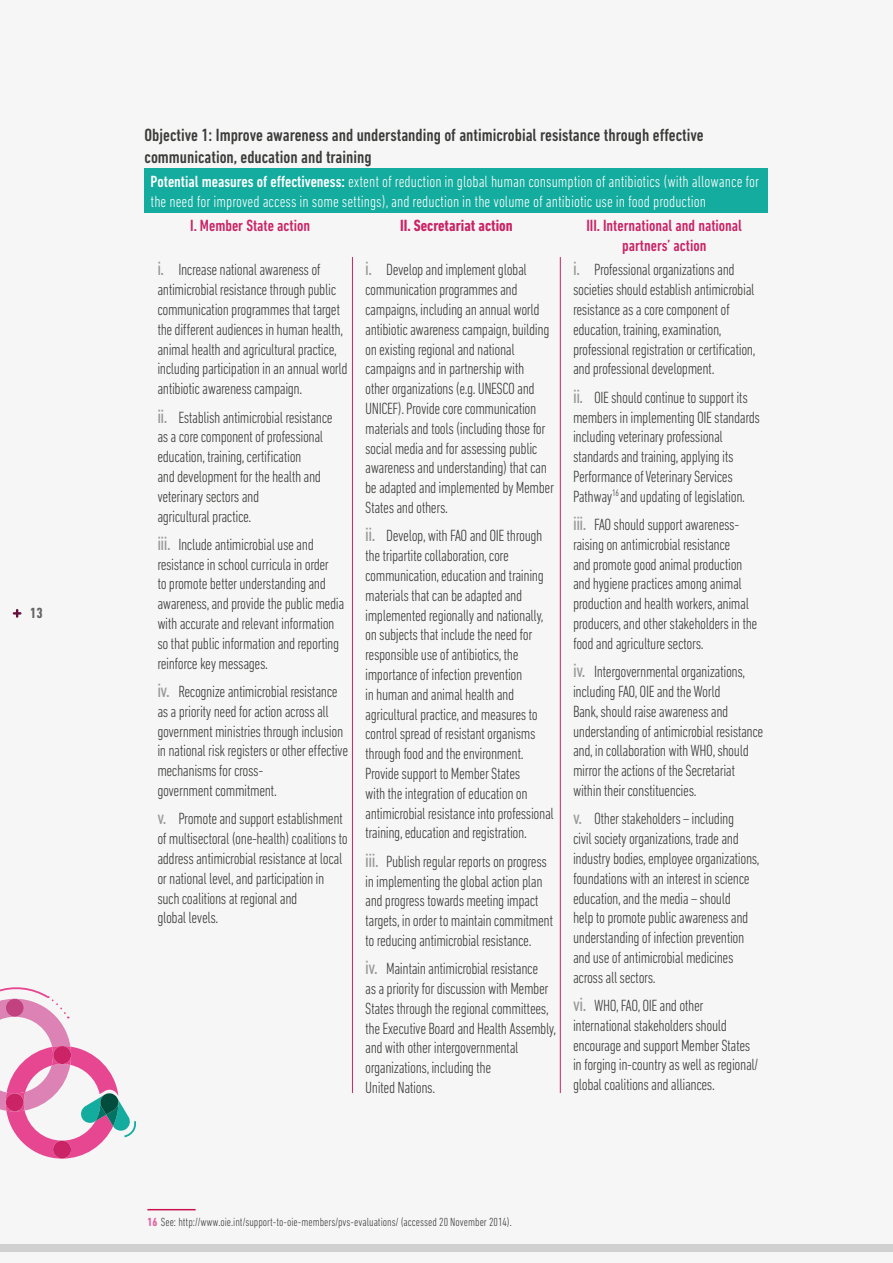
<style>
.page{position:relative;width:893px;height:1263px;background:#f6f6f6}
.page>*{position:absolute;margin:0;border:0;box-sizing:border-box;transform-origin:0 0}
.t1{font:500 condensed 18px/21.6px "DIN Next LT Pro";color:#3c3c3b}
.t2{font:300 condensed 16.5px/19.8px "DIN Next LT Pro";letter-spacing:-.025em;color:#3c3c3b}
.t3{font:300 condensed 16.5px/19.8px "DIN Next LT Pro";color:#fff}
.t4{font:500 condensed 16.5px/19.8px "DIN Next LT Pro";color:#ca2366;text-align:center}
.t5{font:700 condensed 16.5px "DIN Next LT Pro";color:#ca2366}
.t6{font:700 condensed 15px "DIN Next LT Pro";color:#646363}
.t7{font:300 condensed 12px "DIN Next LT Pro";color:#3c3c3b}
.s1{font-weight:500}
.s2{font-weight:400;font-size:19.5px;color:#989898}
.s3{font-weight:700;color:#e55f9e}
</style>
<div class="page">
<div style="left:0;top:1244px;width:893px;height:7px;background:#d0d0d0"></div>
<svg style="left:13px;top:609px;width:9px;height:9px"></svg>
<div style="left:145px;top:169px;width:623px;height:44px;background:#14ac9f"></div>
<hr style="left:352px;top:257px;width:1px;height:836px;background:#ca2366">
<hr style="left:560px;top:257px;width:1px;height:836px;background:#ca2366">
<hr style="left:147px;top:1209px;width:49px;height:1px;background:#cc1352">
<svg style="left:0;top:987px;width:136px;height:171px"></svg>
<div style="left:6px;top:1093px;width:18px;height:18px;background:#ca2366;border-radius:50%"></div>
<p class="t6" style="left:30px;top:604px;width:14px">13</p>
<p class="t1" style="left:145px;top:124px;width:561px">Objective 1: Improve awareness and understanding of antimicrobial resistance through effective communication, education and training</p>
<p class="t3" style="left:151px;top:171px;width:610px"><span class="s1">Potential measures of effectiveness:</span> extent of reduction in global human consumption of antibiotics (with allowance for the need for improved access in some settings), and reduction in the volume of antibiotic use in food production</p>
<p class="t4" style="left:190px;top:216px;width:121px">I. Member State action</p>
<p class="t5" style="left:400px;top:216px;width:114px">II. Secretariat action</p>
<p class="t4" style="left:586px;top:216px;width:157px">III. International and national partners’ action</p>
<p class="t2" style="left:157px;top:260px;width:192px"><span class="s2">i.</span> Increase national awareness of antimicrobial resistance through public communication programmes that target the different audiences in human health, animal health and agricultural practice, including participation in an annual world antibiotic awareness campaign.</p>
<p class="t2" style="left:157px;top:407px;width:177px"><span class="s2">ii.</span> Establish antimicrobial resistance as a core component of professional education, training, certification<br>and development for the health and veterinary sectors and<br>agricultural practice.</p>
<p class="t2" style="left:157px;top:534px;width:188px"><span class="s2">iii.</span> Include antimicrobial use and resistance in school curricula in order<br>to promote better understanding and awareness, and provide the public media with accurate and relevant information so that public information and reporting reinforce key messages.</p>
<p class="t2" style="left:157px;top:681px;width:192px"><span class="s2">iv.</span> Recognize antimicrobial resistance as a priority need for action across all government ministries through inclusion in national risk registers or other effective mechanisms for cross-<br>government commitment.</p>
<p class="t2" style="left:157px;top:809px;width:192px"><span class="s2">v.</span> Promote and support establishment of multisectoral (one-health) coalitions to address antimicrobial resistance at local or national level, and participation in such coalitions at regional and<br>global levels.</p>
<p class="t2" style="left:365px;top:260px;width:190px"><span class="s2">i.</span> Develop and implement global communication programmes and campaigns, including an annual world antibiotic awareness campaign, building on existing regional and national campaigns and in partnership with<br>other organizations (e.g. UNESCO and UNICEF). Provide core communication materials and tools (including those for social media and for assessing public awareness and understanding) that can be adapted and implemented by Member States and others.</p>
<p class="t2" style="left:365px;top:526px;width:190px"><span class="s2">ii.</span> Develop, with FAO and OIE through the tripartite collaboration, core communication, education and training materials that can be adapted and implemented regionally and nationally, on subjects that include the need for responsible use of antibiotics, the importance of infection prevention<br>in human and animal health and agricultural practice, and measures to control spread of resistant organisms through food and the environment.<br>Provide support to Member States<br>with the integration of education on antimicrobial resistance into professional training, education and registration.</p>
<p class="t2" style="left:365px;top:851px;width:190px"><span class="s2">iii.</span> Publish regular reports on progress in implementing the global action plan and progress towards meeting impact targets, in order to maintain commitment to reducing antimicrobial resistance.</p>
<p class="t2" style="left:365px;top:958px;width:192px"><span class="s2">iv.</span> Maintain antimicrobial resistance<br>as a priority for discussion with Member States through the regional committees, the Executive Board and Health Assembly, and with other intergovernmental organizations, including the<br>United Nations.</p>
<p class="t2" style="left:573px;top:260px;width:184px"><span class="s2">i.</span> Professional organizations and societies should establish antimicrobial resistance as a core component of education, training, examination, professional registration or certification, and professional development.</p>
<p class="t2" style="left:573px;top:387px;width:189px"><span class="s2">ii.</span> OIE should continue to support its members in implementing OIE standards including veterinary professional standards and training, applying its Performance of Veterinary Services Pathway<sup>16</sup> and updating of legislation.</p>
<p class="t2" style="left:573px;top:514px;width:186px"><span class="s2">iii.</span> FAO should support awareness&shy;raising on antimicrobial resistance<br>and promote good animal production and hygiene practices among animal production and health workers, animal producers, and other stakeholders in the food and agriculture sectors.</p>
<p class="t2" style="left:573px;top:661px;width:192px"><span class="s2">iv.</span> Intergovernmental organizations, including FAO, OIE and the World<br>Bank, should raise awareness and understanding of antimicrobial resistance and, in collaboration with WHO, should mirror the actions of the Secretariat within their constituencies.</p>
<p class="t2" style="left:573px;top:809px;width:188px"><span class="s2">v.</span> Other stakeholders – including<br>civil society organizations, trade and industry bodies, employee organizations, foundations with an interest in science education, and the media – should<br>help to promote public awareness and understanding of infection prevention and use of antimicrobial medicines across all sectors.</p>
<p class="t2" style="left:573px;top:995px;width:187px"><span class="s2">vi.</span> WHO, FAO, OIE and other international stakeholders should encourage and support Member States in forging in-country as well as regional/ global coalitions and alliances.</p>
<p class="t7" style="left:147px;top:1215px;width:366px"><span class="s3">16</span> See: http://www.oie.int/support-to-oie-members/pvs-evaluations/ (accessed 20 November 2014).</p>
</div>
